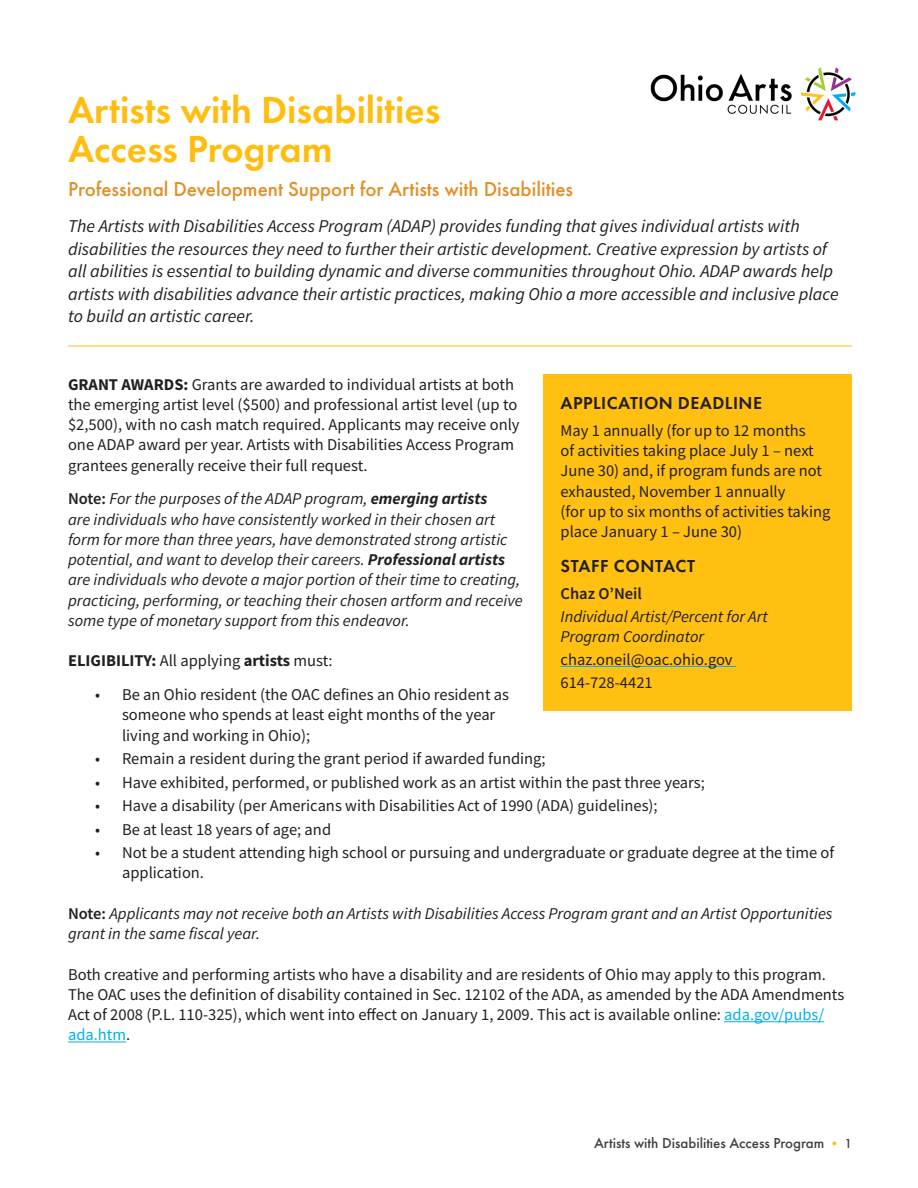
<style>
.page{position:relative;width:918px;height:1188px;background:#fff}
.page>*{position:absolute;margin:0;border:0;box-sizing:border-box;transform-origin:0 0}
.Grant_Program_Name_-_IA{font:600 39px "Futura PT";color:#ffbe0f}
.Grant_program_description_-_IA{font:500 21px "Futura PT";color:#e28f26}
.Description_paragraph{font:italic 18px/22.5px "Source Sans Pro";color:#231f20}
.Body_Copy{font:600 18px "Futura PT";letter-spacing:.025em;color:#231f20}
.Body_Copy-2{font:16.5px/20.2px "Source Sans Pro";color:#231f20}
.Body_Copy-3{font:italic 16.5px/20.2px "Source Sans Pro";color:#231f20}
.Body_Copy-4{font:700 16.5px "Source Sans Pro";color:#231f20}
.Body_Copy-5{font:600 16.5px "Source Sans Pro";color:#231f20}
.Body_Copy-6{font:500 15px "Futura PT";color:#404040}
.s1{font-weight:700}
.s2{font-weight:600;font-style:normal}
.s3{font-weight:400}
.s4{color:#00aeef}
.s5{font-size:13.5px;color:#ffbe0f}
.s6{font-size:13.5px}
</style>
<div class="page">
<hr style="left:724px;top:1021px;width:100px;height:1px;background:#00aeef">
<hr style="left:68px;top:1042px;width:58px;height:1px;background:#00aeef">
<div style="left:543px;top:375px;width:309px;height:336px;background:#ffc011"></div>
<hr style="left:561px;top:666px;width:175px;height:1px;background:#00aeef">
<img style="left:650px;top:67px;width:206px;height:54px">
<hr style="left:68px;top:346px;width:784px;height:1px;background:#ffbe0f">
<p class="Grant_Program_Name_-_IA" style="left:68px;top:85px;width:374px">Artists with Disabilities</p>
<p class="Grant_Program_Name_-_IA" style="left:68px;top:125px;width:266px">Access Program</p>
<p class="Grant_program_description_-_IA" style="left:68px;top:177px;width:507px">Professional Development Support for Artists with Disabilities</p>
<p class="Description_paragraph" style="left:68px;top:215px;width:772px">The Artists with Disabilities Access Program (ADAP) provides funding that gives individual artists with disabilities the resources they need to further their artistic development. Creative expression by artists of all abilities is essential to building dynamic and diverse communities throughout Ohio. ADAP awards help artists with disabilities advance their artistic practices, making Ohio a more accessible and inclusive place to build an artistic career.</p>
<p class="Body_Copy-2" style="left:68px;top:374px;width:453px"><span class="s1">GRANT AWARDS:</span> Grants are awarded to individual artists at both the emerging artist level ($500) and professional artist level (up to $2,500), with no cash match required. Applicants may receive only one ADAP award per year. Artists with Disabilities Access Program grantees generally receive their full request.</p>
<p class="Body_Copy-3" style="left:68px;top:489px;width:456px"><span class="s2">Note:</span> For the purposes of the ADAP program, <span class="s1">emerging artists<br></span>are individuals who have consistently worked in their chosen art form for more than three years, have demonstrated strong artistic potential, and want to develop their careers. <span class="s1">Professional artists </span>are individuals who devote a major portion of their time to creating, practicing, performing, or teaching their chosen artform and receive some type of monetary support from this endeavor.</p>
<p class="Body_Copy-4" style="left:68px;top:650px;width:266px">ELIGIBILITY: <span class="s3">All applying</span> artists <span class="s3">must:</span></p>
<p class="Body_Copy-2" style="left:122px;top:684px;width:389px;text-indent:-27px">• Be an Ohio resident (the OAC defines an Ohio resident as someone who spends at least eight months of the year living and working in Ohio);</p>
<p class="Body_Copy-2" style="left:95px;top:748px;width:452px">• Remain a resident during the grant period if awarded funding;</p>
<p class="Body_Copy-2" style="left:95px;top:772px;width:611px">• Have exhibited, performed, or published work as an artist within the past three years;</p>
<p class="Body_Copy-2" style="left:95px;top:795px;width:564px">• Have a disability (per Americans with Disabilities Act of 1990 (ADA) guidelines);</p>
<p class="Body_Copy-2" style="left:95px;top:819px;width:238px">• Be at least 18 years of age; and</p>
<p class="Body_Copy-2" style="left:122px;top:842px;width:714px;text-indent:-27px">• Not be a student attending high school or pursuing and undergraduate or graduate degree at the time of application.</p>
<p class="Body_Copy-3" style="left:68px;top:903px;width:766px"><span class="s2">Note:</span> Applicants may not receive both an Artists with Disabilities Access Program grant and an Artist Opportunities grant in the same fiscal year.</p>
<p class="Body_Copy-2" style="left:68px;top:964px;width:778px">Both creative and performing artists who have a disability and are residents of Ohio may apply to this program.<br>The OAC uses the definition of disability contained in Sec. 12102 of the ADA, as amended by the ADA Amendments Act of 2008 (P.L. 110-325), which went into effect on January 1, 2009. This act is available online: <span class="s4">ada.gov/pubs/ ada.htm</span>.</p>
<h1 class="Body_Copy" style="left:561px;top:392px;width:203px">APPLICATION DEADLINE</h1>
<p class="Body_Copy-2" style="left:561px;top:420px;width:271px">May 1 annually (for up to 12 months<br>of activities taking place July 1 – next June 30) and, if program funds are not exhausted, November 1 annually<br>(for up to six months of activities taking place January 1 – June 30)</p>
<p class="Body_Copy" style="left:561px;top:555px;width:136px">STAFF CONTACT</p>
<p class="Body_Copy-5" style="left:561px;top:583px;width:83px">Chaz O’Neil</p>
<p class="Body_Copy-3" style="left:561px;top:606px;width:209px;line-height:19.8px">Individual Artist/Percent for Art<br>Program Coordinator</p>
<p class="Body_Copy-2" style="left:561px;top:649px;width:174px">chaz.oneil@oac.ohio.gov</p>
<p class="Body_Copy-2" style="left:561px;top:672px;width:94px">614-728-4421</p>
<p class="Body_Copy-6" style="left:594px;top:1134px;width:260px">Artists with Disabilities Access Program <span class="s5">•</span> <span class="s6">1</span></p>
</div>
